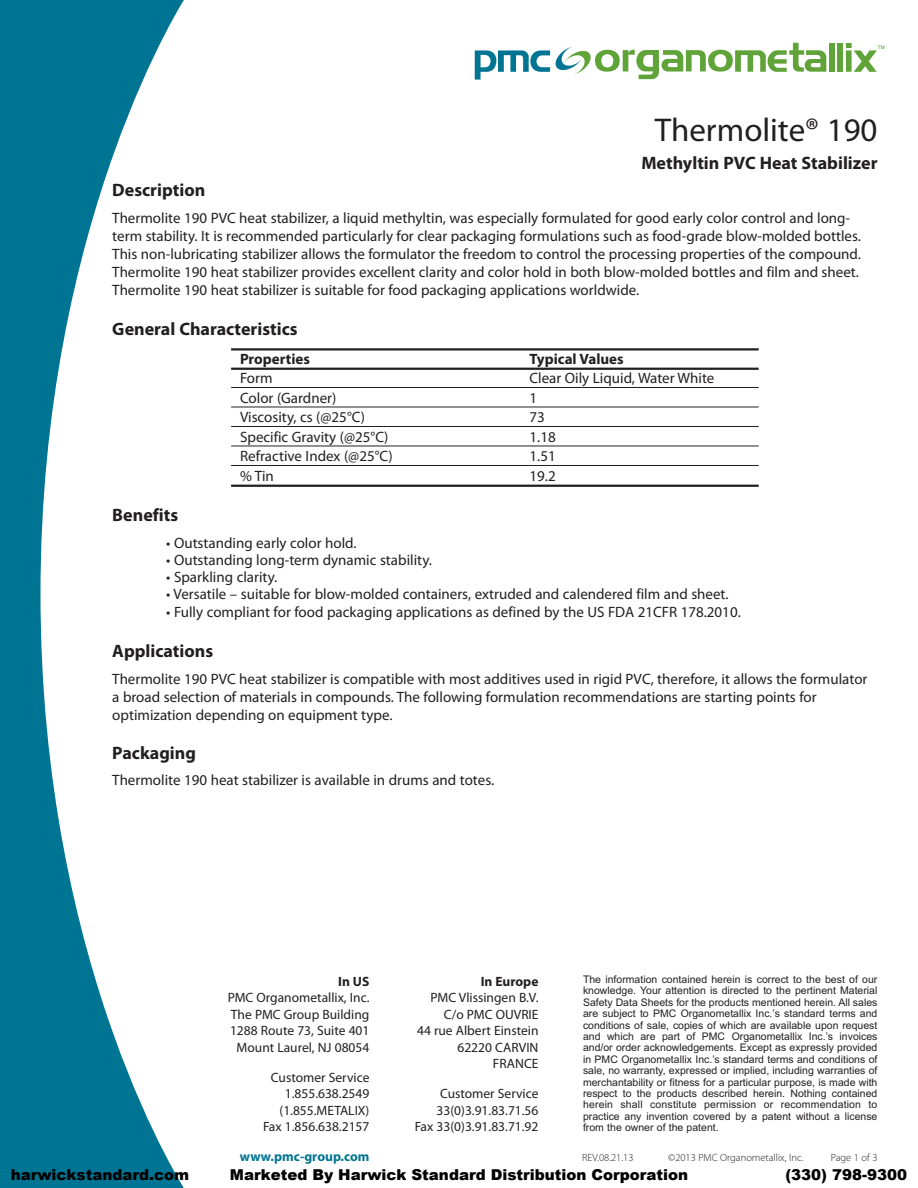
<style>
.page{position:relative;width:918px;height:1188px;background:#fff}
.page>*{position:absolute;margin:0;border:0;box-sizing:border-box;transform-origin:0 0}
.t1{font:33px "Myriad Pro";color:#231f20}
.t2{font:700 18px "Myriad Pro";color:#231f20}
.t3{font:15px/18px "Myriad Pro";color:#231f20}
.t4{font:900 15px "Arial";color:#000}
.t5{font:700 15px "Myriad Pro";color:#231f20}
.t6{font:13.5px/16.5px "Myriad Pro";color:#231f20;text-align:right}
.t7{font:700 13.5px "Myriad Pro";color:#007493}
.t8{font:700 13.5px "Myriad Pro";color:#231f20}
.t9{font:10.5px/11.4px "Arial";color:#231f20;text-align:justify}
.t10{font:300 10.5px "Myriad Pro";color:#231f20}
</style>
<div class="page">
<svg style="left:0;top:0;width:184px;height:1188px"></svg>
<div style="left:829px;top:43px;width:6px;height:29px;background:#60a439"></div>
<svg style="left:475px;top:43px;width:351px;height:37px"></svg>
<div style="left:837px;top:43px;width:6px;height:29px;background:#60a439"></div>
<svg style="left:846px;top:43px;width:38px;height:29px"></svg>
<hr style="left:231px;top:348px;width:528px;height:3px;background:#231f20">
<hr style="left:231px;top:368px;width:528px;height:2px;background:#231f20">
<hr style="left:231px;top:387px;width:528px;height:1px;background:#231f20">
<hr style="left:231px;top:407px;width:528px;height:1px;background:#231f20">
<hr style="left:231px;top:426px;width:528px;height:1px;background:#231f20">
<hr style="left:231px;top:446px;width:528px;height:1px;background:#231f20">
<hr style="left:231px;top:465px;width:528px;height:1px;background:#231f20">
<hr style="left:231px;top:485px;width:528px;height:2px;background:#231f20">
<h1 class="t1" style="left:655px;top:117px;width:224px">Thermolite® 190</h1>
<p class="t2" style="left:641px;top:156px;width:238px">Methyltin PVC Heat Stabilizer</p>
<p class="t2" style="left:112px;top:183px;width:94px">Description</p>
<p class="t3" style="left:112px;top:210px;width:750px">Thermolite 190 PVC heat stabilizer, a liquid methyltin, was especially formulated for good early color control and long&shy;term stability. It is recommended particularly for clear packaging formulations such as food-grade blow-molded bottles.<br>This non-lubricating stabilizer allows the formulator the freedom to control the processing properties of the compound.<br>Thermolite 190 heat stabilizer provides excellent clarity and color hold in both blow-molded bottles and film and sheet.<br>Thermolite 190 heat stabilizer is suitable for food packaging applications worldwide.</p>
<p class="t2" style="left:112px;top:323px;width:187px">General Characteristics</p>
<p class="t5" style="left:240px;top:353px;width:71px">Properties</p>
<p class="t5" style="left:530px;top:353px;width:96px">Typical Values</p>
<p class="t3" style="left:240px;top:371px;width:34px">Form</p>
<p class="t3" style="left:530px;top:371px;width:186px">Clear Oily Liquid, Water White</p>
<p class="t3" style="left:240px;top:390px;width:98px">Color (Gardner)</p>
<p class="t3" style="left:530px;top:390px;width:9px">1</p>
<p class="t3" style="left:240px;top:410px;width:126px">Viscosity, cs (@25°C)</p>
<p class="t3" style="left:530px;top:410px;width:17px">73</p>
<p class="t3" style="left:240px;top:429px;width:150px">Specific Gravity (@25°C)</p>
<p class="t3" style="left:530px;top:429px;width:28px">1.18</p>
<p class="t3" style="left:240px;top:449px;width:154px">Refractive Index (@25°C)</p>
<p class="t3" style="left:530px;top:449px;width:28px">1.51</p>
<p class="t3" style="left:240px;top:468px;width:35px">% Tin</p>
<p class="t3" style="left:530px;top:468px;width:28px">19.2</p>
<p class="t2" style="left:112px;top:509px;width:68px">Benefits</p>
<p class="t3" style="left:166px;top:535px;width:192px">• Outstanding early color hold.</p>
<p class="t3" style="left:166px;top:552px;width:267px">• Outstanding long-term dynamic stability.</p>
<p class="t3" style="left:166px;top:569px;width:113px">• Sparkling clarity.</p>
<p class="t3" style="left:166px;top:587px;width:564px">• Versatile – suitable for blow-molded containers, extruded and calendered film and sheet.</p>
<p class="t3" style="left:166px;top:604px;width:576px">• Fully compliant for food packaging applications as defined by the US FDA 21CFR 178.2010.</p>
<p class="t2" style="left:112px;top:644px;width:102px">Applications</p>
<p class="t3" style="left:112px;top:671px;width:757px">Thermolite 190 PVC heat stabilizer is compatible with most additives used in rigid PVC, therefore, it allows the formulator a broad selection of materials in compounds. The following formulation recommendations are starting points for optimization depending on equipment type.</p>
<p class="t2" style="left:112px;top:746px;width:85px">Packaging</p>
<p class="t3" style="left:112px;top:772px;width:383px">Thermolite 190 heat stabilizer is available in drums and totes.</p>
<p class="t8" style="left:338px;top:976px;width:33px">In US</p>
<p class="t6" style="left:228px;top:990px;width:143px">PMC Organometallix, Inc.<br>The PMC Group Building<br>1288 Route 73, Suite 401<br>Mount Laurel, NJ 08054</p>
<p class="t6" style="left:263px;top:1070px;width:108px">Customer Service<br>1.855.638.2549 (1.855.METALIX)<br>Fax 1.856.638.2157</p>
<p class="t7" style="left:240px;top:1151px;width:131px">www.pmc-group.com</p>
<p class="t8" style="left:481px;top:976px;width:59px">In Europe</p>
<p class="t6" style="left:417px;top:990px;width:123px">PMC Vlissingen B.V.<br>C/o PMC OUVRIE<br>44 rue Albert Einstein<br>62220 CARVIN<br>FRANCE</p>
<p class="t6" style="left:415px;top:1086px;width:125px">Customer Service<br>33(0)3.91.83.71.56<br>Fax 33(0)3.91.83.71.92</p>
<p class="t9" style="left:583px;top:974px;width:296px">The information contained herein is correct to the best of our knowledge. Your attention is directed to the pertinent Material Safety Data Sheets for the products mentioned herein. All sales are subject to PMC Organometallix Inc.’s standard terms and conditions of sale, copies of which are available upon request and which are part of PMC Organometallix Inc.’s invoices and/or order acknowledgements. Except as expressly provided in PMC Organometallix Inc.’s standard terms and conditions of sale, no warranty, expressed or implied, including warranties of merchantability or fitness for a particular purpose, is made with respect to the products described herein. Nothing contained herein shall constitute permission or recommendation to practice any invention covered by a patent without a license from the owner of the patent.</p>
<p class="t10" style="left:582px;top:1154px;width:53px">REV.08.21.13</p>
<p class="t10" style="left:668px;top:1154px;width:137px">©2013 PMC Organometallix, Inc.</p>
<p class="t10" style="left:831px;top:1154px;width:48px">Page 1 of 3</p>
<p class="t4" style="left:11px;top:1163px;width:180px">harwickstandard.com</p>
<p class="t4" style="left:230px;top:1163px;width:460px">Marketed By Harwick Standard Distribution Corporation</p>
<p class="t4" style="left:785px;top:1163px;width:123px">(330) 798-9300</p>
</div>
